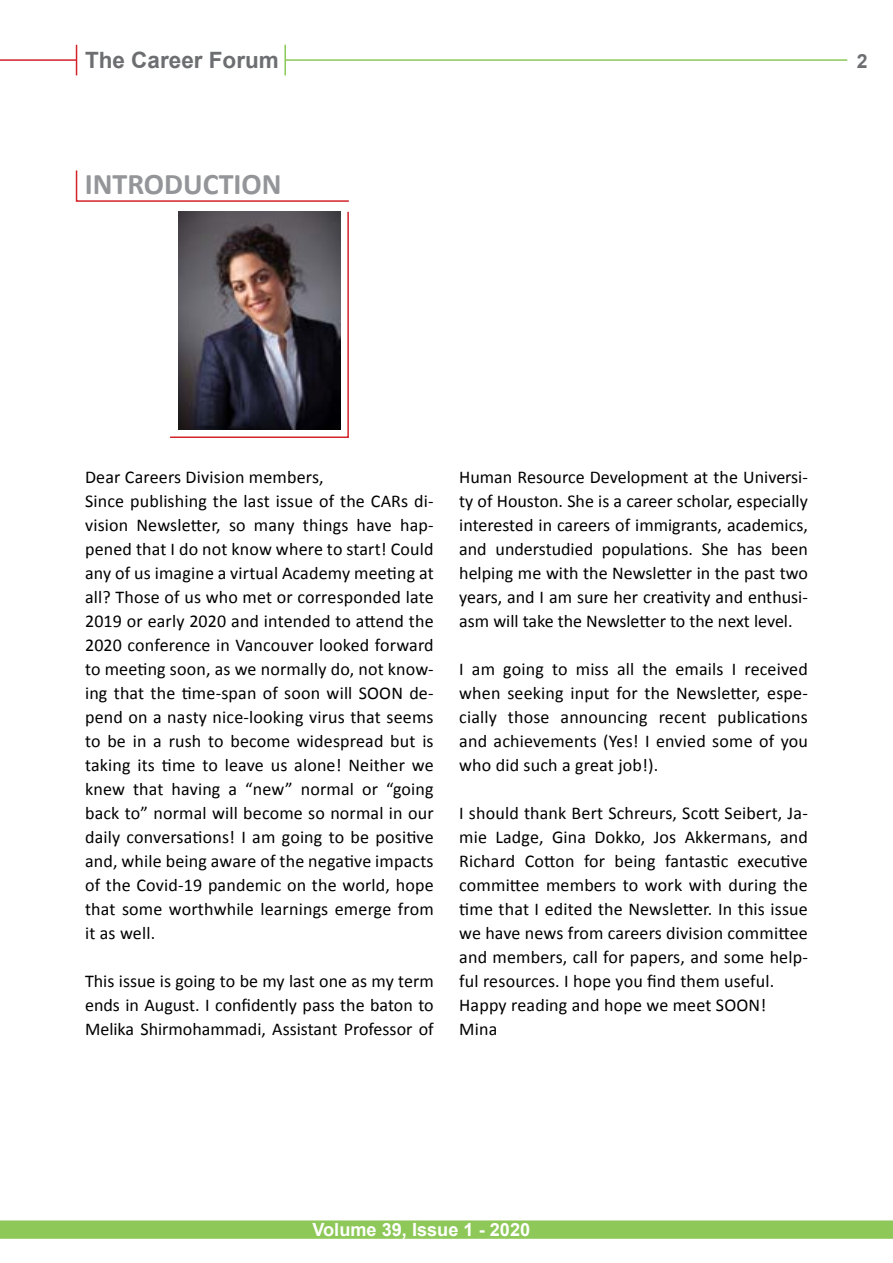
<style>
.page{position:relative;width:893px;height:1263px;background:#fff}
.page>*{position:absolute;margin:0;border:0;box-sizing:border-box;transform-origin:0 0}
.t1{font:700 30px "Calibri";color:#939598}
.t2{font:700 22.5px "Arial";color:#6d6e71}
.t3{font:700 19.5px "Arial";color:#6d6e71}
.t4{font:700 18.15px "Arial";color:#fff}
.t5{font:18px/24px "Calibri";letter-spacing:.01em;color:#000;text-align:justify}
</style>
<div class="page">
<hr style="left:0;top:59px;width:77px;height:2px;background:#d2232a">
<hr style="left:285px;top:59px;width:562px;height:2px;background:#8dc858">
<hr style="left:76px;top:45px;width:1px;height:30px;background:#d2232a">
<hr style="left:284px;top:45px;width:2px;height:30px;background:#8dc858">
<div style="left:0;top:1220px;width:893px;height:19px;background:#8dc858;border:2px solid #8dc858"></div>
<svg style="left:75px;top:170px;width:274px;height:32px"></svg>
<svg style="left:170px;top:211px;width:179px;height:227px"></svg>
<img style="left:179px;top:212px;width:161px;height:218px">
<p class="t2" style="left:85px;top:45px;width:195px">The Career Forum</p>
<p class="t3" style="left:857px;top:48px;width:12px">2</p>
<h1 class="t1" style="left:85px;top:165px;width:198px">INTRODUCTION</h1>
<p class="t5" style="left:85px;top:465px;width:350px;text-align:left">Dear Careers Division members,<br>Since publishing the last issue of the CARs di&shy;vision Newsletter, so many things have hap&shy;pened that I do not know where to start! Could any of us imagine a virtual Academy meeting at all? Those of us who met or corresponded late 2019 or early 2020 and intended to attend the 2020 conference in Vancouver looked forward to meeting soon, as we normally do, not know&shy;ing that the time-span of soon will SOON de&shy;pend on a nasty nice-looking virus that seems to be in a rush to become widespread but is taking its time to leave us alone! Neither we knew that having a “new” normal or “going back to” normal will become so normal in our daily conversations! I am going to be positive and, while being aware of the negative impacts of the Covid-19 pandemic on the world, hope that some worthwhile learnings emerge from it as well.</p>
<p class="t5" style="left:85px;top:969px;width:350px">This issue is going to be my last one as my term ends in August. I confidently pass the baton to Melika Shirmohammadi, Assistant Professor of</p>
<p class="t5" style="left:459px;top:465px;width:350px">Human Resource Development at the Universi&shy;ty of Houston. She is a career scholar, especially interested in careers of immigrants, academics, and understudied populations. She has been helping me with the Newsletter in the past two years, and I am sure her creativity and enthusi&shy;asm will take the Newsletter to the next level.</p>
<p class="t5" style="left:459px;top:657px;width:350px">I am going to miss all the emails I received when seeking input for the Newsletter, espe&shy;cially those announcing recent publications and achievements (Yes! I envied some of you who did such a great job!).</p>
<p class="t5" style="left:459px;top:801px;width:350px;text-align:left">I should thank Bert Schreurs, Scott Seibert, Ja&shy;mie Ladge, Gina Dokko, Jos Akkermans, and Richard Cotton for being fantastic executive committee members to work with during the time that I edited the Newsletter. In this issue we have news from careers division committee and members, call for papers, and some help&shy;ful resources. I hope you find them useful.<br>Happy reading and hope we meet SOON!<br>Mina</p>
<p class="t4" style="left:312px;top:1218px;width:219px">Volume 39, Issue 1 - 2020</p>
</div>
